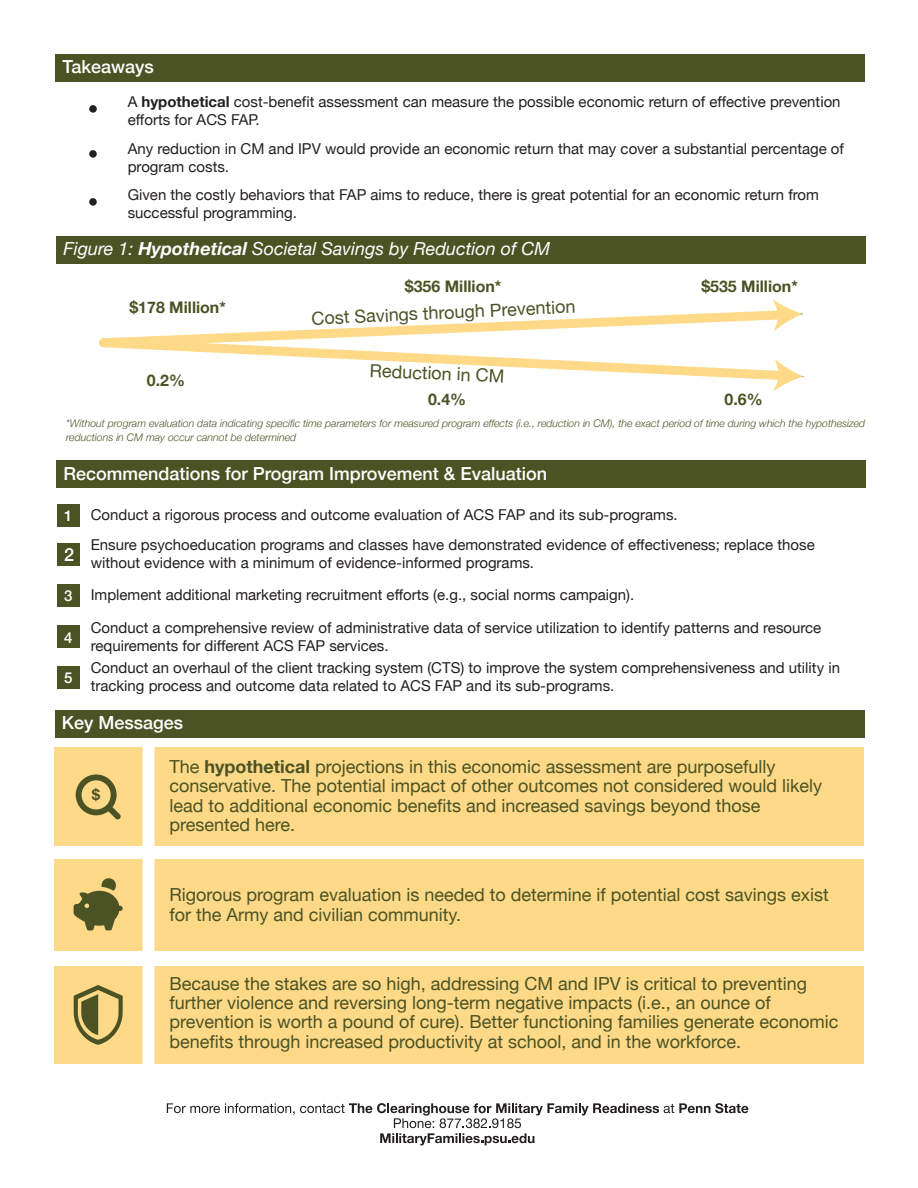
<style>
.page{position:relative;width:918px;height:1188px;background:#fff}
.page>*{position:absolute;margin:0;border:0;box-sizing:border-box;transform-origin:0 0}
.t1{font:18px/19.5px "Helvetica Neue";color:#4b5324}
.t2{font:500 18px "Helvetica Neue";color:#fff}
.t3{font:italic 18px "Helvetica Neue";color:#fff}
.t4{font:700 15.9px "Helvetica Neue";color:#4b5324}
.t5{font:15px/18px "Helvetica Neue";color:#231f20}
.t6{font:500 15px "Helvetica Neue";color:#fff}
.t7{font:700 15px "Helvetica Neue";color:#4b5324}
.t8{font:italic 300 10.5px/13.5px "Helvetica Neue";color:#4b5324}
.s1{font-weight:700}
.s2{font-weight:500;color:#fff}
</style>
<div class="page">
<svg style="left:99px;top:299px;width:704px;height:92px"></svg>
<div style="left:56px;top:460px;width:810px;height:27px;background:#4b5324"></div>
<div style="left:56px;top:237px;width:810px;height:27px;background:#4b5324"></div>
<div style="left:56px;top:54px;width:809px;height:28px;background:#4b5324"></div>
<div style="left:55px;top:711px;width:810px;height:27px;background:#4b5324"></div>
<div style="left:57px;top:504px;width:23px;height:23px;background:#4b5324"></div>
<div style="left:57px;top:544px;width:23px;height:22px;background:#4b5324"></div>
<div style="left:57px;top:584px;width:23px;height:23px;background:#4b5324"></div>
<div style="left:57px;top:625px;width:23px;height:23px;background:#4b5324"></div>
<div style="left:57px;top:666px;width:23px;height:23px;background:#4b5324"></div>
<div style="left:55px;top:748px;width:809px;height:98px;background:#fdd988"></div>
<div style="left:55px;top:859px;width:809px;height:92px;background:#fdd988"></div>
<div style="left:55px;top:966px;width:809px;height:98px;background:#fdd988"></div>
<svg style="left:74px;top:878px;width:49px;height:52px"></svg>
<div style="left:143px;top:739px;width:12px;height:330px;background:#fff"></div>
<svg style="left:76px;top:774px;width:45px;height:45px"></svg>
<svg style="left:74px;top:985px;width:49px;height:60px"></svg>
<div style="left:89px;top:105px;width:8px;height:8px;background:#231f20;border-radius:4px"></div>
<div style="left:89px;top:150px;width:8px;height:8px;background:#231f20;border-radius:4px"></div>
<div style="left:89px;top:198px;width:8px;height:8px;background:#231f20;border-radius:4px"></div>
<svg style="left:167px;top:1103px;width:581px;height:42px"></svg>
<p class="t2" style="left:63px;top:52px;width:93px">Takeaways</p>
<p class="t5" style="left:128px;top:94px;width:714px">A <span class="s1">hypothetical</span> cost-benefit assessment can measure the possible economic return of effective prevention efforts for ACS FAP.</p>
<p class="t5" style="left:128px;top:140px;width:718px">Any reduction in CM and IPV would provide an economic return that may cover a substantial percentage of program costs.</p>
<p class="t5" style="left:128px;top:187px;width:693px">Given the costly behaviors that FAP aims to reduce, there is great potential for an economic return from successful programming.</p>
<p class="t3" style="left:63px;top:236px;width:488px">Figure 1: <span class="s1">Hypothetical</span> Societal Savings by Reduction of CM</p>
<p class="t4" style="left:129px;top:295px;width:98px">$178 Million*</p>
<p class="t4" style="left:147px;top:367px;width:40px">0.2%</p>
<p class="t4" style="left:405px;top:274px;width:98px">$356 Million*</p>
<p class="t4" style="left:701px;top:274px;width:98px">$535 Million*</p>
<p class="t1" style="left:311px;top:311px;width:266px;rotate:-3deg">Cost Savings through Prevention</p>
<p class="t1" style="left:370px;top:362px;width:137px;rotate:2deg">Reduction in CM</p>
<p class="t4" style="left:428px;top:387px;width:40px">0.4%</p>
<p class="t4" style="left:725px;top:387px;width:40px">0.6%</p>
<p class="t8" style="left:66px;top:416px;width:801px">*Without program evaluation data indicating specific time parameters for measured program effects (i.e., reduction in CM), the exact period of time during which the hypothesized reductions in CM may occur cannot be determined</p>
<p class="t2" style="left:63px;top:459px;width:485px">Recommendations for Program Improvement &amp; Evaluation</p>
<p class="t5" style="left:64px;top:507px;width:615px"><span class="s2">1</span> Conduct a rigorous process and outcome evaluation of ACS FAP and its sub-programs.</p>
<p class="t2" style="left:64px;top:540px;width:12px">2</p>
<p class="t5" style="left:91px;top:537px;width:726px">Ensure psychoeducation programs and classes have demonstrated evidence of effectiveness; replace those without evidence with a minimum of evidence-informed programs.</p>
<p class="t5" style="left:64px;top:587px;width:572px"><span class="s2">3</span> Implement additional marketing recruitment efforts (e.g., social norms campaign).</p>
<p class="t6" style="left:64px;top:625px;width:10px">4</p>
<p class="t5" style="left:91px;top:620px;width:732px">Conduct a comprehensive review of administrative data of service utilization to identify patterns and resource requirements for different ACS FAP services.</p>
<p class="t6" style="left:64px;top:665px;width:10px">5</p>
<p class="t5" style="left:91px;top:660px;width:751px">Conduct an overhaul of the client tracking system (CTS) to improve the system comprehensiveness and utility in tracking process and outcome data related to ACS FAP and its sub-programs.</p>
<p class="t2" style="left:62px;top:708px;width:123px">Key Messages</p>
<p class="t7" style="left:92px;top:783px;width:10px">$</p>
<p class="t1" style="left:169px;top:758px;width:654px">The <span class="s1">hypothetical</span> projections in this economic assessment are purposefully conservative. The potential impact of other outcomes not considered would likely lead to additional economic benefits and increased savings beyond those presented here.</p>
<p class="t1" style="left:169px;top:886px;width:661px">Rigorous program evaluation is needed to determine if potential cost savings exist for the Army and civilian community.</p>
<p class="t1" style="left:169px;top:974px;width:671px">Because the stakes are so high, addressing CM and IPV is critical to preventing further violence and reversing long-term negative impacts (i.e., an ounce of prevention is worth a pound of cure). Better functioning families generate economic benefits through increased productivity at school, and in the workforce.</p>
</div>
